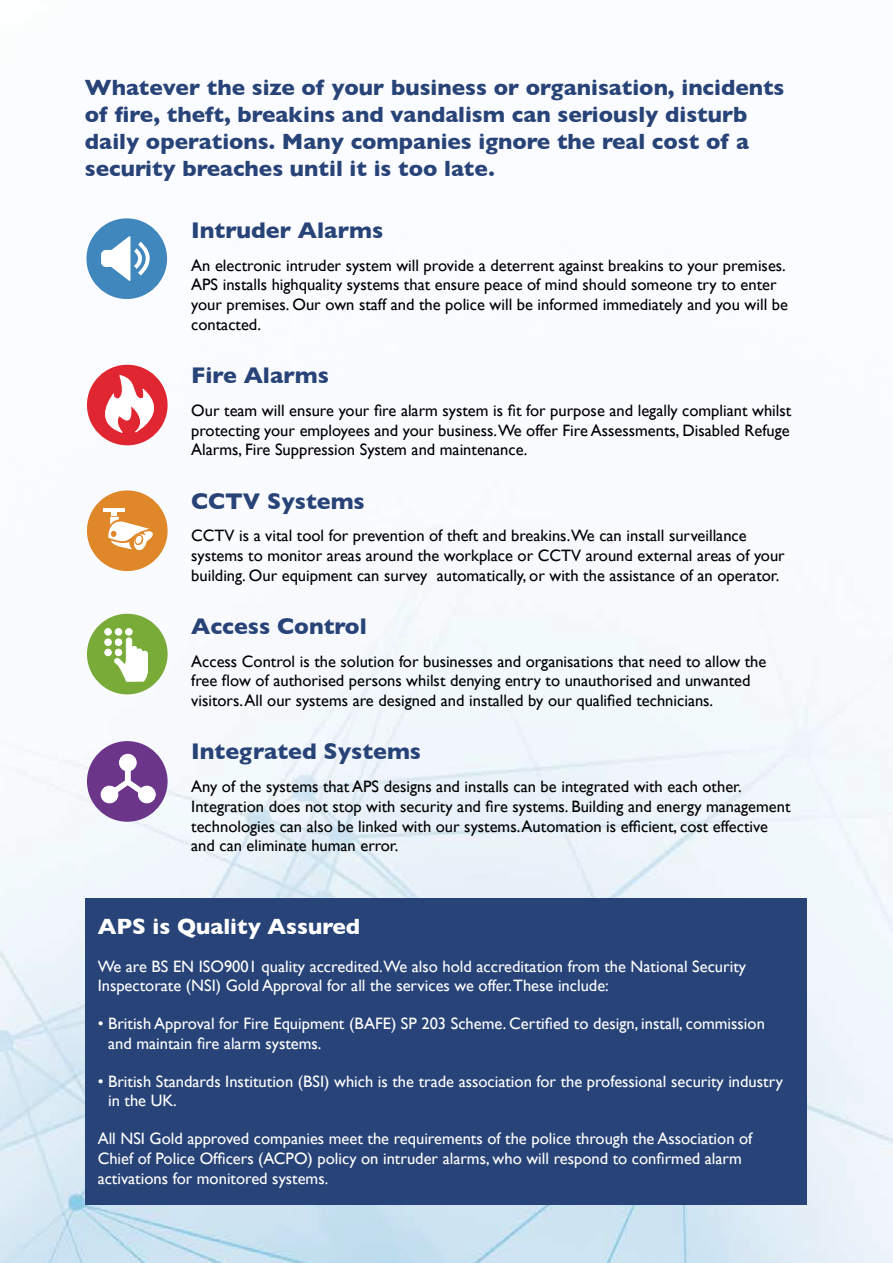
<style>
.page{position:relative;width:893px;height:1263px;background:#fff}
.page>*{position:absolute;margin:0;border:0;box-sizing:border-box;transform-origin:0 0}
.t1{font:700 23.1px "Gill Sans";color:#274377}
.t2{font:700 22.5px/27px "Gill Sans";color:#274377}
.t3{font:700 22.5px "Gill Sans";color:#fff}
.t4{font:16.5px/19.8px "Gill Sans";color:#000}
.t5{font:16.5px/19.8px "Gill Sans";color:#fff}
</style>
<div class="page">
<img style="left:0;top:218px;width:893px;height:1045px">
<div style="left:87px;top:365px;width:81px;height:80px;background:#e02630;border-radius:50%"></div>
<svg style="left:91px;top:375px;width:79px;height:58px"></svg>
<div style="left:87px;top:490px;width:81px;height:81px;background:#e08729;border-radius:50%"></div>
<div style="left:86px;top:218px;width:81px;height:81px;background:#4087bd;border-radius:50%"></div>
<div style="left:101px;top:250px;width:17px;height:17px;background:#fff;border-radius:5px"></div>
<svg style="left:111px;top:236px;width:39px;height:45px"></svg>
<div style="left:87px;top:614px;width:81px;height:80px;background:#78ab38;border-radius:50%"></div>
<div style="left:105px;top:628px;width:7px;height:7px;border:1px solid #fff;border-radius:50%"></div>
<div style="left:115px;top:628px;width:7px;height:7px;border:1px solid #fff;border-radius:50%"></div>
<div style="left:125px;top:628px;width:7px;height:7px;border:1px solid #fff;border-radius:50%"></div>
<svg style="left:105px;top:629px;width:43px;height:53px"></svg>
<div style="left:87px;top:741px;width:81px;height:81px;background:#6b368a;border-radius:50%"></div>
<svg style="left:109px;top:765px;width:38px;height:31px"></svg>
<div style="left:139px;top:786px;width:16px;height:17px;background:#fff;border-radius:50%"></div>
<div style="left:138px;top:786px;width:17px;height:17px;border:1px solid #fff;border-radius:50%"></div>
<div style="left:101px;top:786px;width:17px;height:17px;background:#fff;border-radius:50%"></div>
<div style="left:101px;top:786px;width:17px;height:17px;border:1px solid #fff;border-radius:50%"></div>
<div style="left:119px;top:754px;width:17px;height:17px;background:#fff;border-radius:50%"></div>
<div style="left:119px;top:754px;width:17px;height:17px;border:1px solid #fff;border-radius:50%"></div>
<div style="left:122px;top:757px;width:12px;height:12px;border:1px solid #fff;border-radius:50%"></div>
<hr style="left:104px;top:508px;width:21px;height:4px;background:#fff">
<svg style="left:108px;top:512px;width:45px;height:39px"></svg>
<div style="left:86px;top:898px;width:721px;height:306px;background:#274377"></div>
<h2 class="t2" style="left:85px;top:74px;width:701px">Whatever the size of your business or organisation, incidents of fire, theft, breakins and vandalism can seriously disturb daily operations. Many companies ignore the real cost of a security breaches until it is too late.</h2>
<h1 class="t1" style="left:191px;top:212px;width:193px">Intruder Alarms</h1>
<p class="t4" style="left:191px;top:255px;width:598px">An electronic intruder system will provide a deterrent against breakins to your premises.<br>APS installs highquality systems that ensure peace of mind should someone try to enter your premises. Our own staff and the police will be informed immediately and you will be contacted.</p>
<h1 class="t1" style="left:191px;top:357px;width:139px">Fire Alarms</h1>
<p class="t4" style="left:191px;top:400px;width:602px;text-align:justify">Our team will ensure your fire alarm system is fit for purpose and legally compliant whilst protecting your employees and your business.We offer Fire Assessments, Disabled Refuge Alarms, Fire Suppression System and maintenance.</p>
<h1 class="t1" style="left:191px;top:482px;width:175px">CCTV Systems</h1>
<p class="t4" style="left:191px;top:526px;width:595px">CCTV is a vital tool for prevention of theft and breakins.We can install surveillance systems to monitor areas around the workplace or CCTV around external areas of your building. Our equipment can survey automatically, or with the assistance of an operator.</p>
<h1 class="t1" style="left:191px;top:608px;width:177px">Access Control</h1>
<p class="t4" style="left:191px;top:651px;width:577px">Access Control is the solution for businesses and organisations that need to allow the free flow of authorised persons whilst denying entry to unauthorised and unwanted visitors. All our systems are designed and installed by our qualified technicians.</p>
<h1 class="t1" style="left:191px;top:733px;width:231px">Integrated Systems</h1>
<p class="t4" style="left:191px;top:776px;width:601px">Any of the systems that APS designs and installs can be integrated with each other.<br>Integration does not stop with security and fire systems. Building and energy management technologies can also be linked with our systems. Automation is efficient, cost effective and can eliminate human error.</p>
<h2 class="t3" style="left:98px;top:908px;width:264px">APS is Quality Assured</h2>
<p class="t5" style="left:98px;top:956px;width:650px">We are BS EN ISO9001 quality accredited.We also hold accreditation from the National Security<br>Inspectorate (NSI) Gold Approval for all the services we offer.These include:</p>
<p class="t5" style="left:108px;top:1013px;width:658px;text-indent:-10px">• British Approval for Fire Equipment (BAFE) SP 203 Scheme. Certified to design, install, commission and maintain fire alarm systems.</p>
<p class="t5" style="left:108px;top:1071px;width:676px;text-indent:-10px">• British Standards Institution (BSI) which is the trade association for the professional security industry in the UK.</p>
<p class="t5" style="left:98px;top:1128px;width:656px">All NSI Gold approved companies meet the requirements of the police through the Association of<br>Chief of Police Officers (ACPO) policy on intruder alarms, who will respond to confirmed alarm activations for monitored systems.</p>
</div>
